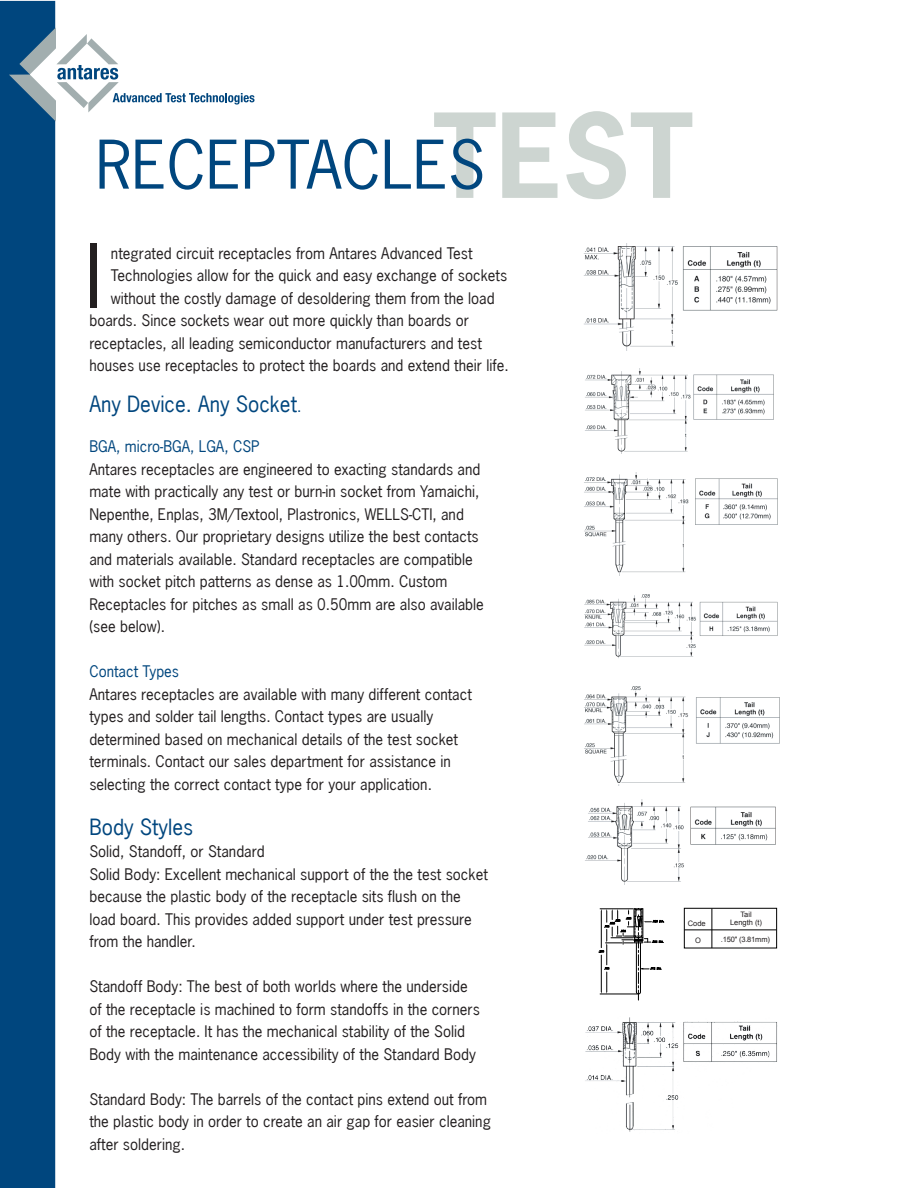
<style>
.page{position:relative;width:918px;height:1188px;background:#fff}
.page>*{position:absolute;margin:0;border:0;box-sizing:border-box;transform-origin:0 0}
.t1{font:82.5px "News Gothic";color:#231f20}
.t2{font:63px "News Gothic";color:#00467e}
.t3{font:21px "News Gothic";color:#00467e}
.t4{font:15px/22.5px "News Gothic";color:#231f20}
.t5{font:15px "News Gothic";color:#00467e}
.t6{font:7.5px/8.1px "Arial";color:#231f20;text-align:center}
.s1{font-weight:700;font-size:109.8px;color:#cdd5d1}
.s2{font-size:15px}
</style>
<div class="page">
<div style="left:0;top:1px;width:55px;height:1187px;background:#00467e"></div>
<svg style="left:9px;top:21px;width:246px;height:106px"></svg>
<img style="left:585px;top:1017px;width:193px;height:115px">
<img style="left:585px;top:799px;width:191px;height:85px">
<img style="left:584px;top:686px;width:196px;height:99px">
<img style="left:584px;top:594px;width:194px;height:64px">
<img style="left:584px;top:473px;width:194px;height:102px">
<img style="left:585px;top:368px;width:189px;height:85px">
<img style="left:583px;top:244px;width:195px;height:106px">
<svg style="left:598px;top:908px;width:66px;height:92px"></svg>
<div style="left:684px;top:908px;width:93px;height:40px;border:1px solid #000"></div>
<hr style="left:712px;top:909px;width:1px;height:39px;background:#000">
<hr style="left:684px;top:930px;width:92px;height:1px;background:#000">
<h2 class="t2" style="left:96px;top:124px;width:599px">RECEPTACLE<span class="s1">T</span>S <span class="s1">EST</span></h2>
<h1 class="t1" style="left:85px;top:223px;width:18px">I</h1>
<p class="t4" style="left:111px;top:242px;width:363px">ntegrated circuit receptacles from Antares Advanced Test</p>
<p class="t4" style="left:111px;top:264px;width:398px">Technologies allow for the quick and easy exchange of sockets</p>
<p class="t4" style="left:111px;top:287px;width:385px">without the costly damage of desoldering them from the load</p>
<p class="t4" style="left:89px;top:309px;width:381px">boards. Since sockets wear out more quickly than boards or</p>
<p class="t4" style="left:89px;top:332px;width:394px">receptacles, all leading semiconductor manufacturers and test</p>
<p class="t4" style="left:89px;top:354px;width:421px">houses use receptacles to protect the boards and extend their life.</p>
<h3 class="t3" style="left:89px;top:390px;width:213px">Any Device. Any Socket<span class="s2">.</span></h3>
<p class="t5" style="left:89px;top:437px;width:172px">BGA, micro-BGA, LGA, CSP</p>
<p class="t4" style="left:89px;top:458px;width:396px">Antares receptacles are engineered to exacting standards and mate with practically any test or burn-in socket from Yamaichi, Nepenthe, Enplas, 3M/Textool, Plastronics, WELLS-CTI, and many others. Our proprietary designs utilize the best contacts and materials available. Standard receptacles are compatible with socket pitch patterns as dense as 1.00mm. Custom Receptacles for pitches as small as 0.50mm are also available (see below).</p>
<p class="t5" style="left:89px;top:662px;width:91px">Contact Types</p>
<p class="t4" style="left:89px;top:683px;width:384px">Antares receptacles are available with many different contact types and solder tail lengths. Contact types are usually determined based on mechanical details of the test socket terminals. Contact our sales department for assistance in selecting the correct contact type for your application.</p>
<h3 class="t3" style="left:89px;top:813px;width:105px">Body Styles</h3>
<p class="t4" style="left:89px;top:840px;width:400px">Solid, Standoff, or Standard<br>Solid Body: Excellent mechanical support of the the test socket because the plastic body of the receptacle sits flush on the load board. This provides added support under test pressure from the handler.</p>
<p class="t4" style="left:89px;top:975px;width:392px">Standoff Body: The best of both worlds where the underside of the receptacle is machined to form standoffs in the corners of the receptacle. It has the mechanical stability of the Solid Body with the maintenance accessibility of the Standard Body</p>
<p class="t4" style="left:89px;top:1088px;width:403px">Standard Body: The barrels of the contact pins extend out from the plastic body in order to create an air gap for easier cleaning after soldering.</p>
<p class="t6" style="left:688px;top:919px;width:19px">Code</p>
<p class="t6" style="left:730px;top:911px;width:34px">Tail<br>Length (t)</p>
<p class="t6" style="left:695px;top:936px;width:7px">O</p>
<p class="t6" style="left:721px;top:935px;width:50px">.150" (3.81mm)</p>
</div>
